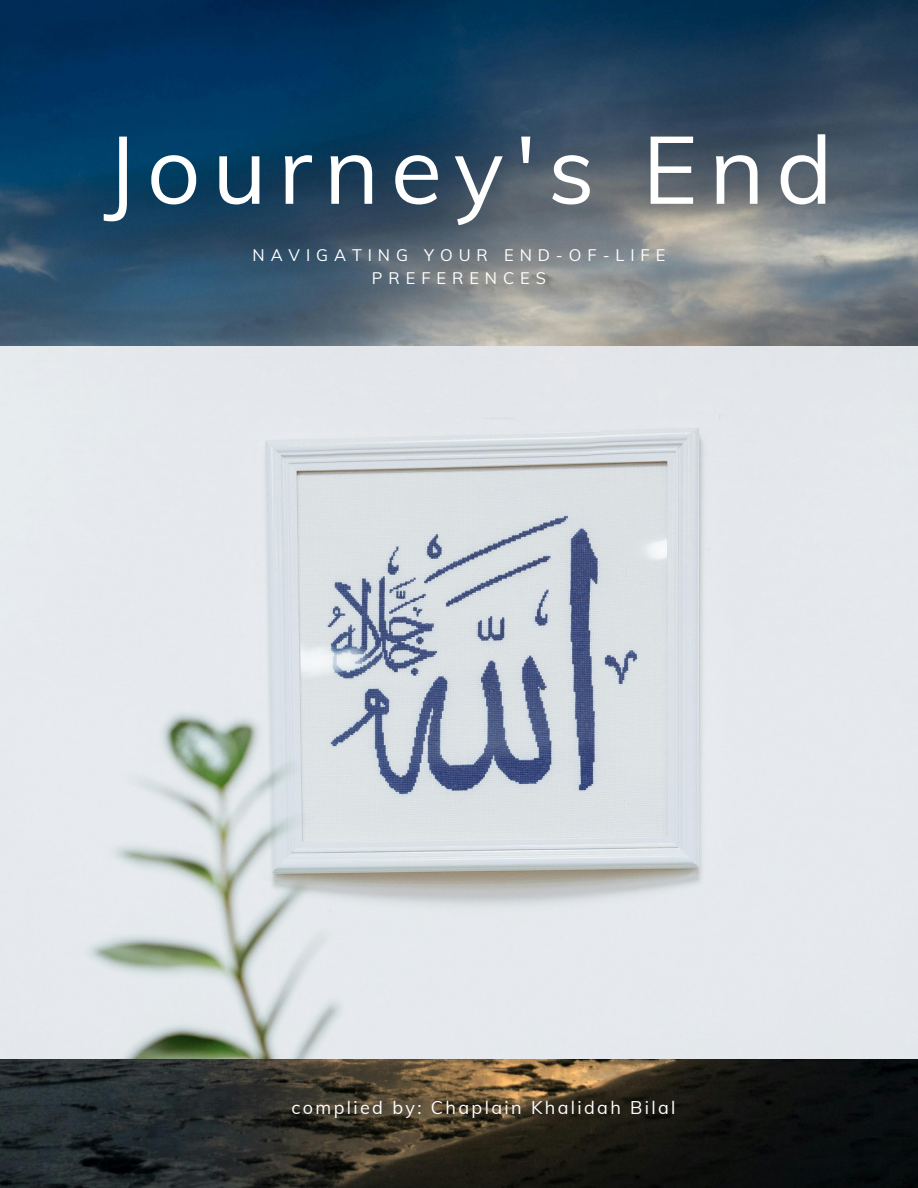
<style>
.page{position:relative;width:918px;height:1188px;background:#fff}
.page>*{position:absolute;margin:0;border:0;box-sizing:border-box;transform-origin:0 0}
.t1{font:94.5px "Muli";letter-spacing:.12em;color:#fff}
.t2{font:18px "Muli";letter-spacing:.13em;color:#fff}
.t3{font:16.35px/22.8px "Muli";letter-spacing:.36em;color:#fff;text-align:center}
</style>
<div class="page">
<img style="left:0;top:0;width:918px;height:1188px">
<img style="left:0;top:347px;width:918px;height:712px">
<p class="t1" style="left:104px;top:109px;width:730px">Journey's End</p>
<h1 class="t3" style="left:253px;top:244px;width:414px">NAVIGATING YOUR END-OF-LIFE<br>PREFERENCES</h1>
<h2 class="t2" style="left:292px;top:1095px;width:385px">complied by: Chaplain Khalidah Bilal</h2>
</div>
